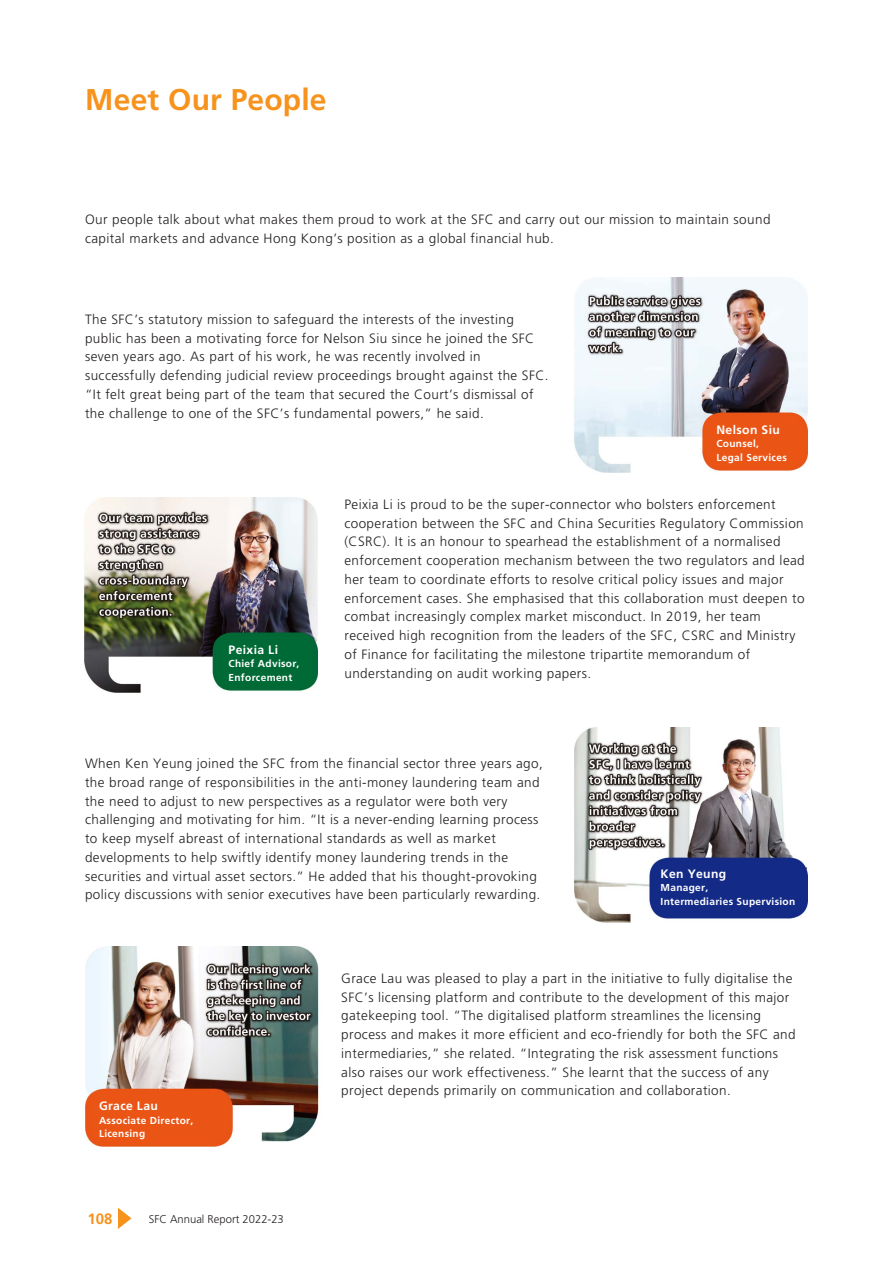
<style>
.page{position:relative;width:893px;height:1263px;background:#fff}
.page>*{position:absolute;margin:0;border:0;box-sizing:border-box;transform-origin:0 0}
.t1{font:700 30px "Frutiger LT Std";letter-spacing:.005em;color:#f7931d}
.t2{font:700 15px "Frutiger LT Std";color:#f7931d}
.t3{font:300 13.5px/18.8px "Frutiger LT Std";letter-spacing:.03em;color:#231f20}
.t4{font:700 12.15px "Frutiger LT Std";letter-spacing:.03em;color:#fff}
.t5{font:300 11.25px "Frutiger LT Std";color:#231f20}
.t6{font:700 10.2px/13.5px "Frutiger LT Std";letter-spacing:.03em;color:#fff}
</style>
<div class="page">
<svg style="left:118px;top:1208px;width:14px;height:21px"></svg>
<img style="left:574px;top:277px;width:234px;height:196px">
<img style="left:84px;top:497px;width:234px;height:196px">
<img style="left:574px;top:727px;width:234px;height:195px">
<img style="left:85px;top:946px;width:234px;height:201px">
<h1 class="t1" style="left:85px;top:82px;width:243px">Meet Our People</h1>
<p class="t3" style="left:85px;top:210px;width:687px">Our people talk about what makes them proud to work at the SFC and carry out our mission to maintain sound capital markets and advance Hong Kong’s position as a global financial hub.</p>
<p class="t3" style="left:85px;top:310px;width:465px">The SFC’s statutory mission to safeguard the interests of the investing public has been a motivating force for Nelson Siu since he joined the SFC seven years ago. As part of his work, he was recently involved in successfully defending judicial review proceedings brought against the SFC. “It felt great being part of the team that secured the Court’s dismissal of the challenge to one of the SFC’s fundamental powers,” he said.</p>
<p class="t4" style="left:716px;top:422px;width:65px">Nelson Siu</p>
<p class="t6" style="left:716px;top:437px;width:72px">Counsel,<br>Legal Services</p>
<p class="t4" style="left:229px;top:642px;width:51px">Peixia Li</p>
<p class="t6" style="left:229px;top:657px;width:72px">Chief Advisor,<br>Enforcement</p>
<p class="t3" style="left:344px;top:495px;width:462px">Peixia Li is proud to be the super-connector who bolsters enforcement cooperation between the SFC and China Securities Regulatory Commission (CSRC). It is an honour to spearhead the establishment of a normalised enforcement cooperation mechanism between the two regulators and lead her team to coordinate efforts to resolve critical policy issues and major enforcement cases. She emphasised that this collaboration must deepen to combat increasingly complex market misconduct. In 2019, her team received high recognition from the leaders of the SFC, CSRC and Ministry of Finance for facilitating the milestone tripartite memorandum of understanding on audit working papers.</p>
<p class="t3" style="left:85px;top:754px;width:459px">When Ken Yeung joined the SFC from the financial sector three years ago, the broad range of responsibilities in the anti-money laundering team and the need to adjust to new perspectives as a regulator were both very challenging and motivating for him. “It is a never-ending learning process to keep myself abreast of international standards as well as market developments to help swiftly identify money laundering trends in the securities and virtual asset sectors.” He added that his thought-provoking policy discussions with senior executives have been particularly rewarding.</p>
<p class="t4" style="left:661px;top:866px;width:67px">Ken Yeung</p>
<p class="t6" style="left:661px;top:881px;width:136px">Manager,<br>Intermediaries Supervision</p>
<p class="t4" style="left:99px;top:1098px;width:60px">Grace Lau</p>
<p class="t6" style="left:99px;top:1113px;width:96px">Associate Director,<br>Licensing</p>
<p class="t2" style="left:87px;top:1210px;width:27px">108</p>
<p class="t5" style="left:149px;top:1212px;width:137px">SFC Annual Report 2022-23</p>
<p class="t3" style="left:341px;top:969px;width:456px">Grace Lau was pleased to play a part in the initiative to fully digitalise the SFC’s licensing platform and contribute to the development of this major gatekeeping tool. “The digitalised platform streamlines the licensing process and makes it more efficient and eco-friendly for both the SFC and intermediaries,” she related. “Integrating the risk assessment functions also raises our work effectiveness.” She learnt that the success of any project depends primarily on communication and collaboration.</p>
</div>
